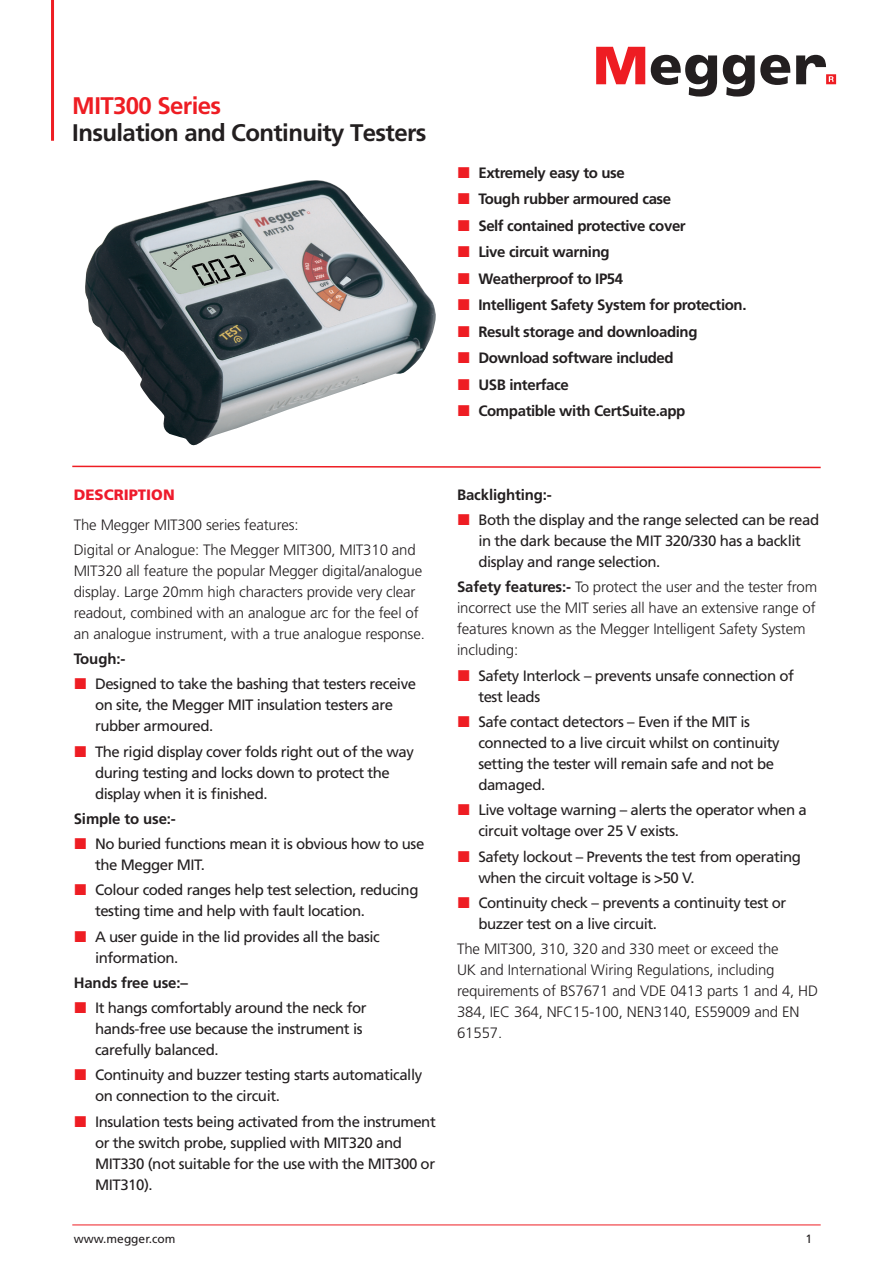
<style>
.page{position:relative;width:893px;height:1263px;background:#fff}
.page>*{position:absolute;margin:0;border:0;box-sizing:border-box;transform-origin:0 0}
.t1{font:700 24px "Frutiger LT Pro";letter-spacing:-.025em;color:#231f20}
.t2{font:700 24px "Frutiger LT Pro";letter-spacing:-.025em;color:#ee1d23}
.t3{font:15px/21px "Frutiger LT Pro";letter-spacing:-.03em;color:#231f20}
.t4{font:300 15px/21px "Frutiger LT Pro";letter-spacing:-.01em;color:#231f20}
.t5{font:700 15px/26.5px "Frutiger LT Pro";letter-spacing:-.025em;color:#231f20}
.t6{font:900 15px "Frutiger LT Pro";color:#ee1b2c}
.t7{font:12px "Frutiger LT Pro";color:#231f20}
.s1{font-weight:700}
</style>
<div class="page">
<hr style="left:51px;top:0;width:3px;height:141px;background:#ee1d23">
<svg style="left:596px;top:47px;width:49px;height:37px"></svg>
<svg style="left:651px;top:55px;width:66px;height:42px"></svg>
<svg style="left:723px;top:55px;width:67px;height:42px"></svg>
<svg style="left:796px;top:55px;width:40px;height:29px"></svg>
<hr style="left:72px;top:1225px;width:749px;height:1px;background:#ee1d23">
<svg style="left:72px;top:465px;width:749px;height:4px"></svg>
<img style="left:85px;top:180px;width:351px;height:266px">
<h1 class="t2" style="left:72px;top:91px;width:150px">MIT300 Series</h1>
<h1 class="t1" style="left:72px;top:118px;width:356px">Insulation and Continuity Testers</h1>
<p class="t5" style="left:478px;top:159px;width:270px">Extremely easy to use<br>Tough rubber armoured case<br>Self contained protective cover<br>Live circuit warning<br>Weatherproof to IP54<br>Intelligent Safety System for protection.<br>Result storage and downloading<br>Download software included<br>USB interface<br>Compatible with CertSuite.app</p>
<p class="t6" style="left:74px;top:486px;width:102px">DESCRIPTION</p>
<p class="t4" style="left:74px;top:512px;width:343px;line-height:25.2px">The Megger MIT300 series features:<br>Digital or Analogue: The Megger MIT300, MIT310 and</p>
<p class="t4" style="left:74px;top:560px;width:353px">MIT320 all feature the popular Megger digital/analogue display. Large 20mm high characters provide very clear readout, combined with an analogue arc for the feel of an analogue instrument, with a true analogue response.</p>
<p class="t5" style="left:74px;top:646px;width:53px">Tough:-</p>
<p class="t3" style="left:95px;top:674px;width:323px">Designed to take the bashing that testers receive on site, the Megger MIT insulation testers are rubber armoured.</p>
<p class="t3" style="left:95px;top:741px;width:320px">The rigid display cover folds right out of the way during testing and locks down to protect the display when it is finished.</p>
<p class="t5" style="left:74px;top:805px;width:104px">Simple to use:-</p>
<p class="t3" style="left:95px;top:833px;width:331px">No buried functions mean it is obvious how to use the Megger MIT.</p>
<p class="t3" style="left:95px;top:880px;width:325px">Colour coded ranges help test selection, reducing testing time and help with fault location.</p>
<p class="t3" style="left:95px;top:926px;width:286px">A user guide in the lid provides all the basic information.</p>
<p class="t5" style="left:74px;top:969px;width:116px">Hands free use:–</p>
<p class="t3" style="left:95px;top:997px;width:273px">It hangs comfortably around the neck for hands-free use because the instrument is carefully balanced.</p>
<p class="t3" style="left:95px;top:1065px;width:329px">Continuity and buzzer testing starts automatically on connection to the circuit.</p>
<p class="t3" style="left:95px;top:1111px;width:342px">Insulation tests being activated from the instrument or the switch probe, supplied with MIT320 and MIT330 (not suitable for the use with the MIT300 or MIT310).</p>
<p class="t5" style="left:457px;top:481px;width:96px">Backlighting:-</p>
<p class="t3" style="left:478px;top:510px;width:342px">Both the display and the range selected can be read in the dark because the MIT 320/330 has a backlit display and range selection.</p>
<p class="t4" style="left:457px;top:577px;width:362px"><span class="s1">Safety features:-</span> To protect the user and the tester from incorrect use the MIT series all have an extensive range of features known as the Megger Intelligent Safety System including:</p>
<p class="t3" style="left:478px;top:665px;width:317px">Safety Interlock – prevents unsafe connection of test leads</p>
<p class="t3" style="left:478px;top:711px;width:303px">Safe contact detectors – Even if the MIT is connected to a live circuit whilst on continuity setting the tester will remain safe and not be damaged.</p>
<p class="t3" style="left:478px;top:800px;width:330px">Live voltage warning – alerts the operator when a circuit voltage over 25 V exists.</p>
<p class="t3" style="left:478px;top:846px;width:324px">Safety lockout – Prevents the test from operating when the circuit voltage is &gt;50 V.</p>
<p class="t3" style="left:478px;top:892px;width:310px">Continuity check – prevents a continuity test or buzzer test on a live circuit.</p>
<p class="t4" style="left:457px;top:938px;width:362px">The MIT300, 310, 320 and 330 meet or exceed the<br>UK and International Wiring Regulations, including requirements of BS7671 and VDE 0413 parts 1 and 4, HD 384, IEC 364, NFC15-100, NEN3140, ES59009 and EN 61557.</p>
<p class="t7" style="left:74px;top:1231px;width:103px">www.megger.com</p>
<p class="t7" style="left:805px;top:1231px;width:8px">1</p>
</div>
